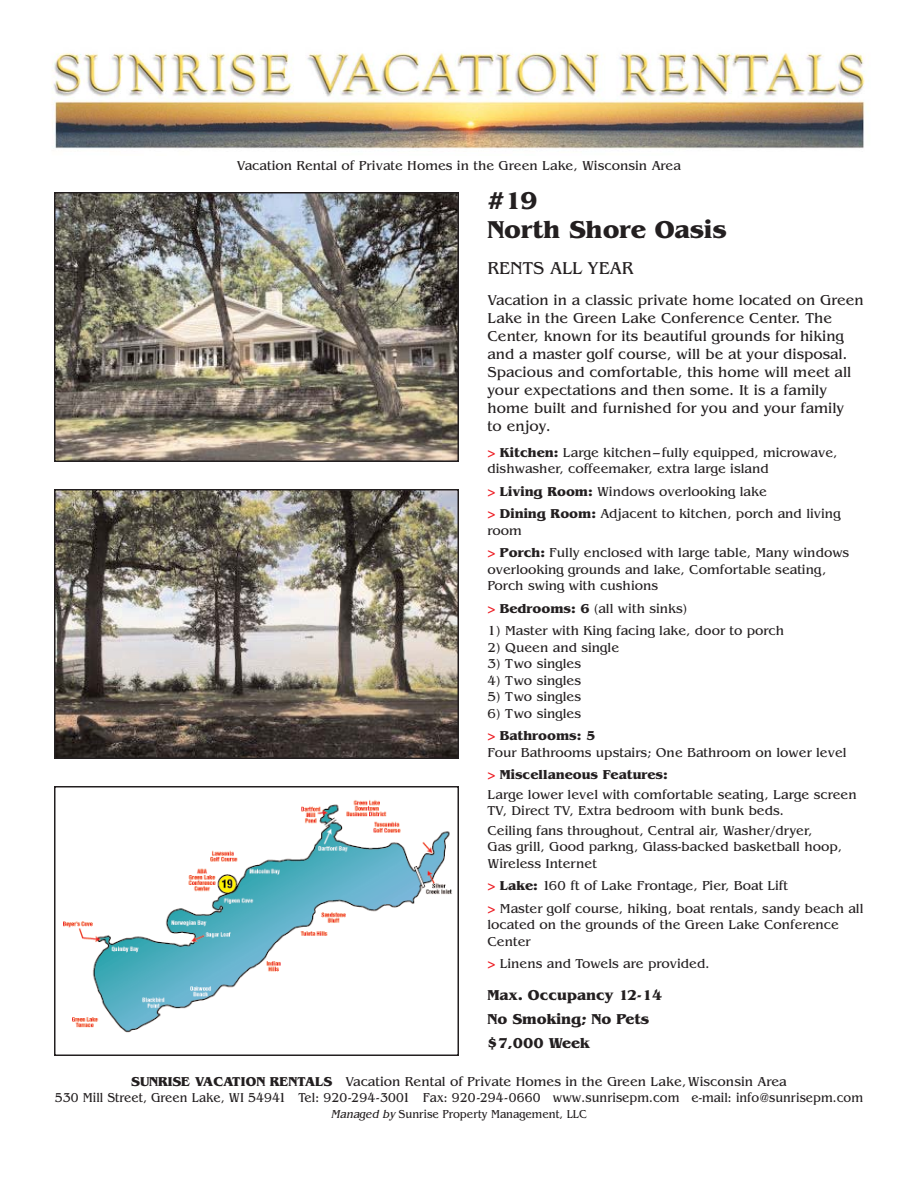
<style>
.page{position:relative;width:918px;height:1188px;background:#fff}
.page>*{position:absolute;margin:0;border:0;box-sizing:border-box;transform-origin:0 0}
.t1{font:700 25.5px/28.5px "Benguiat";color:#231f20}
.t2{font:18px "Benguiat";color:#231f20}
.t3{font:15px/18px "Benguiat";color:#231f20}
.t4{font:700 15px/24px "Benguiat";color:#231f20}
.t5{font:13.5px/16.5px "Benguiat";color:#231f20}
.t6{font:12px "Benguiat";color:#231f20;scale:.93 1}
.s1{font-weight:700;color:#ed1e25}
.s2{font-weight:700}
.s3{font-style:italic}
</style>
<div class="page">
<img style="left:53px;top:53px;width:812px;height:96px">
<img style="left:57px;top:195px;width:399px;height:264px">
<div style="left:54px;top:192px;width:405px;height:270px;border:2px solid #231f20"></div>
<img style="left:57px;top:492px;width:399px;height:264px">
<div style="left:54px;top:489px;width:405px;height:270px;border:2px solid #231f20"></div>
<img style="left:64px;top:800px;width:388px;height:233px">
<div style="left:54px;top:786px;width:405px;height:270px;border:2px solid #231f20"></div>
<p class="t5" style="left:237px;top:158px;width:446px">Vacation Rental of Private Homes in the Green Lake, Wisconsin Area</p>
<h1 class="t1" style="left:488px;top:189px;width:241px">#19<br>North Shore Oasis</h1>
<h2 class="t2" style="left:488px;top:261px;width:147px">RENTS ALL YEAR</h2>
<p class="t3" style="left:488px;top:293px;width:378px">Vacation in a classic private home located on Green Lake in the Green Lake Conference Center. The Center, known for its beautiful grounds for hiking and a master golf course, will be at your disposal.<br>Spacious and comfortable, this home will meet all your expectations and then some. It is a family home built and furnished for you and your family<br>to enjoy.</p>
<p class="t5" style="left:488px;top:445px;width:352px"><span class="s1">&gt;</span> <span class="s2">Kitchen:</span> Large kitchen–fully equipped, microwave, dishwasher, coffeemaker, extra large island</p>
<p class="t5" style="left:488px;top:481px;width:355px;line-height:22.5px"><span class="s1">&gt;</span> <span class="s2">Living Room:</span> Windows overlooking lake<br><span class="s1">&gt;</span> <span class="s2">Dining Room:</span> Adjacent to kitchen, porch and living</p>
<p class="t5" style="left:488px;top:520px;width:363px;line-height:22.5px">room<br><span class="s1">&gt;</span> <span class="s2">Porch:</span> Fully enclosed with large table, Many windows</p>
<p class="t5" style="left:488px;top:562px;width:340px">overlooking grounds and lake, Comfortable seating,<br>Porch swing with cushions</p>
<p class="t5" style="left:488px;top:601px;width:201px"><span class="s1">&gt;</span> <span class="s2">Bedrooms: 6</span> (all with sinks)</p>
<p class="t5" style="left:488px;top:624px;width:298px">1) Master with King facing lake, door to porch</p>
<p class="t5" style="left:488px;top:640px;width:133px">2) Queen and single</p>
<p class="t5" style="left:488px;top:657px;width:95px">3) Two singles</p>
<p class="t5" style="left:488px;top:673px;width:95px">4) Two singles</p>
<p class="t5" style="left:488px;top:690px;width:95px">5) Two singles</p>
<p class="t5" style="left:488px;top:703px;width:109px;line-height:22.5px">6) Two singles<br><span class="s1">&gt;</span> <span class="s2">Bathrooms: 5</span></p>
<p class="t5" style="left:488px;top:742px;width:361px;line-height:22.5px">Four Bathrooms upstairs; One Bathroom on lower level <span class="s1">&gt;</span> <span class="s2">Miscellaneous Features:</span></p>
<p class="t5" style="left:488px;top:787px;width:371px">Large lower level with comfortable seating, Large screen<br>TV, Direct TV, Extra bedroom with bunk beds.</p>
<p class="t5" style="left:488px;top:823px;width:356px">Ceiling fans throughout, Central air, Washer/dryer,<br>Gas grill, Good parkng, Glass-backed basketball hoop,<br>Wireless Internet</p>
<p class="t5" style="left:488px;top:876px;width:378px;line-height:22.5px"><span class="s1">&gt;</span> <span class="s2">Lake:</span> 160 ft of Lake Frontage, Pier, Boat Lift<br><span class="s1">&gt;</span> Master golf course, hiking, boat rentals, sandy beach all</p>
<p class="t5" style="left:488px;top:918px;width:353px">located on the grounds of the Green Lake Conference<br>Center</p>
<p class="t5" style="left:488px;top:957px;width:224px"><span class="s1">&gt;</span> Linens and Towels are provided.</p>
<p class="t4" style="left:488px;top:984px;width:176px">Max. Occupancy 12-14<br>No Smoking; No Pets $7,000 Week</p>
<p class="t5" style="left:55px;top:1075px;width:810px;text-align:center"><span class="s2">SUNRISE VACATION RENTALS</span> Vacation Rental of Private Homes in the Green Lake‚Wisconsin Area<br>530 Mill Street, Green Lake, WI 54941 Tel: 920-294-3001 Fax: 920-294-0660 www.sunrisepm.com e-mail: info@sunrisepm.com</p>
<p class="t6" style="left:331px;top:1109px;width:277px"><span class="s3">Managed by</span> Sunrise Property Management, LLC</p>
</div>
